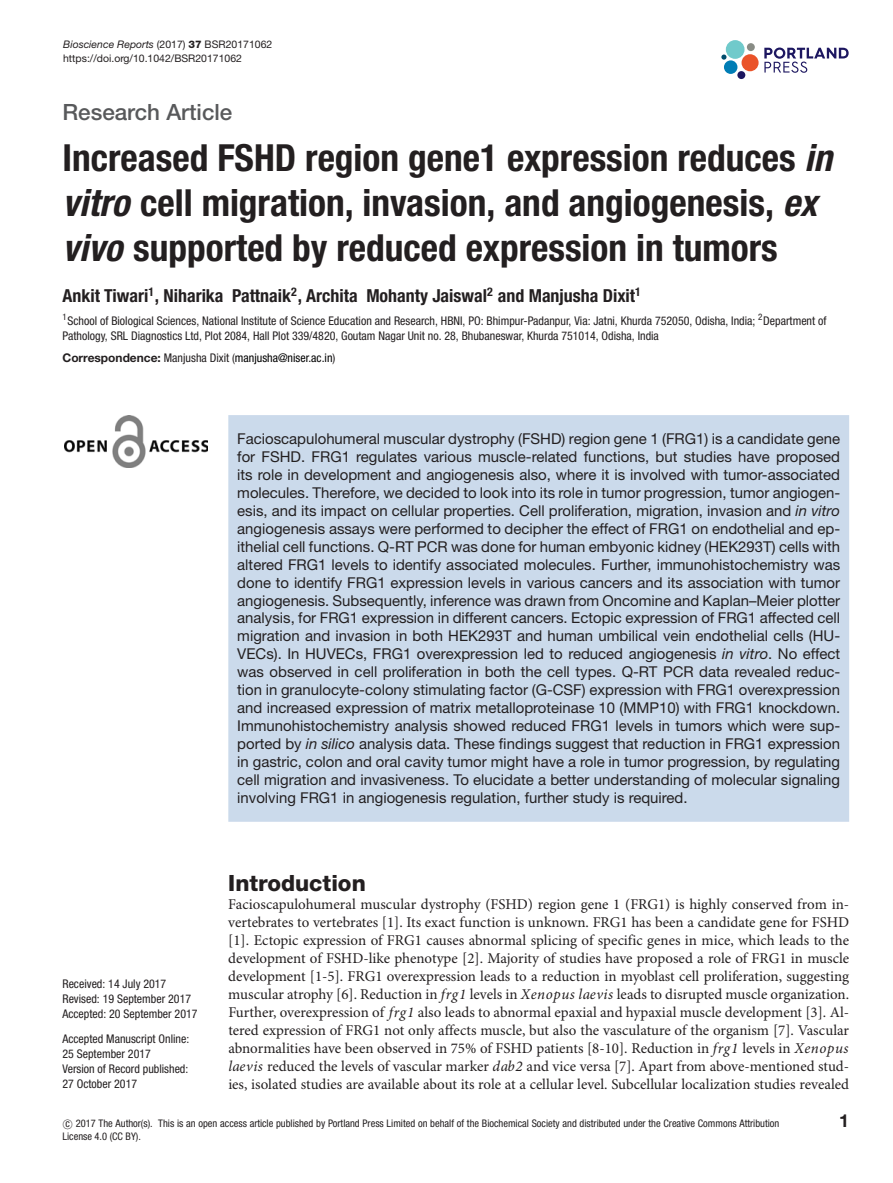
<style>
.page{position:relative;width:893px;height:1183px;background:#fff}
.page>*{position:absolute;margin:0;border:0;box-sizing:border-box;transform-origin:0 0}
.t1{font:700 condensed 37.35px/44.8px "Helvetica Neue LT Std";color:#231f20}
.t2{font:500 22.35px "Helvetica Neue LT Std";color:#58595b}
.t3{font:800 22.35px "Helvetica Neue LT Std";color:#231f20}
.t4{font:700 condensed 18px "Helvetica Neue LT Std";color:#231f20}
.t5{font:700 18px "Helvetica Neue LT Std";color:#231f20}
.t6{font:15px/18px "Helvetica Neue LT Std";color:#231f20;text-align:justify}
.t7{font:15px/18px "Minion Pro";color:#231f20;text-align:justify}
.t8{font:condensed 12px/15px "Helvetica Neue LT Std";color:#231f20}
.t9{font:condensed 12px "Helvetica Neue LT Std";color:#000}
.t10{font:condensed 10.5px/13.5px "Helvetica Neue LT Std";color:#231f20}
.t11{font:10.5px/13.5px "Helvetica Neue LT Std";color:#231f20}
.s1{font-style:italic}
.s2{font-weight:800}
.s3{font-weight:700;font-stretch:normal;color:#231f20}
.s4{color:#231f20}
.s5{font-family:"CMSY10";font-stretch:normal}
</style>
<div class="page">
<svg style="left:764px;top:48px;width:85px;height:25px"></svg>
<div style="left:726px;top:40px;width:18px;height:19px;background:#70cacb;border-radius:50%"></div>
<div style="left:741px;top:54px;width:18px;height:17px;background:#ea5329;border-radius:50%"></div>
<div style="left:724px;top:60px;width:13px;height:14px;background:#007db5;border-radius:50%"></div>
<div style="left:737px;top:71px;width:8px;height:8px;background:#1d1760;border-radius:50%"></div>
<div style="left:747px;top:43px;width:8px;height:8px;background:#888c85;border-radius:50%"></div>
<svg style="left:721px;top:54px;width:5px;height:6px"></svg>
<img style="left:65px;top:415px;width:143px;height:52px">
<div style="left:228px;top:415px;width:621px;height:406px;background:#cbdaeb"></div>
<p class="t11" style="left:63px;top:39px;width:211px"><span class="s1">Bioscience Reports</span> (2017) <span class="s2">37</span> BSR20171062 https://doi.org/10.1042/BSR20171062</p>
<h2 class="t2" style="left:62px;top:104px;width:171px">Research Article</h2>
<h1 class="t1" style="left:62px;top:138px;width:771px">Increased FSHD region gene1 expression reduces <span class="s1">in vitro</span> cell migration, invasion, and angiogenesis, <span class="s1">ex vivo</span> supported by reduced expression in tumors</h1>
<p class="t4" style="left:62px;top:289px;width:580px">Ankit Tiwari<sup>1</sup>, Niharika Pattnaik<sup>2</sup>, Archita Mohanty Jaiswal<sup>2</sup> and Manjusha Dixit<sup>1</sup></p>
<p class="t8" style="left:62px;top:314px;width:766px"><sup>1</sup>School of Biological Sciences, National Institute of Science Education and Research, HBNI, PO: Bhimpur-Padanpur, Via: Jatni, Khurda 752050, Odisha, India; <sup>2</sup>Department of<br>Pathology, SRL Diagnostics Ltd, Plot 2084, Hall Plot 339/4820, Goutam Nagar Unit no. 28, Bhubaneswar, Khurda 751014, Odisha, India</p>
<p class="t9" style="left:62px;top:353px;width:274px"><span class="s3">Correspondence:</span> <span class="s4">Manjusha Dixit (</span>manjusha@niser.ac.in<span class="s4">)</span></p>
<p class="t6" style="left:237px;top:431px;width:604px">Facioscapulohumeral muscular dystrophy (FSHD) region gene 1 (FRG1) is a candidate gene for FSHD. FRG1 regulates various muscle-related functions, but studies have proposed its role in development and angiogenesis also, where it is involved with tumor-associated molecules. Therefore, we decided to look into its role in tumor progression, tumor angiogen&shy;esis, and its impact on cellular properties. Cell proliferation, migration, invasion and <span class="s1">in vitro </span>angiogenesis assays were performed to decipher the effect of FRG1 on endothelial and ep&shy;ithelial cell functions. Q-RT PCR was done for human embyonic kidney (HEK293T) cells with altered FRG1 levels to identify associated molecules. Further, immunohistochemistry was done to identify FRG1 expression levels in various cancers and its association with tumor angiogenesis. Subsequently, inference was drawn from Oncomine and Kaplan–Meier plotter analysis, for FRG1 expression in different cancers. Ectopic expression of FRG1 affected cell migration and invasion in both HEK293T and human umbilical vein endothelial cells (HU-VECs). In HUVECs, FRG1 overexpression led to reduced angiogenesis <span class="s1">in vitro</span>. No effect was observed in cell proliferation in both the cell types. Q-RT PCR data revealed reduc&shy;tion in granulocyte-colony stimulating factor (G-CSF) expression with FRG1 overexpression and increased expression of matrix metalloproteinase 10 (MMP10) with FRG1 knockdown.<br>Immunohistochemistry analysis showed reduced FRG1 levels in tumors which were sup&shy;ported by <span class="s1">in silico</span> analysis data. These findings suggest that reduction in FRG1 expression in gastric, colon and oral cavity tumor might have a role in tumor progression, by regulating cell migration and invasiveness. To elucidate a better understanding of molecular signaling involving FRG1 in angiogenesis regulation, further study is required.</p>
<h2 class="t3" style="left:228px;top:874px;width:139px">Introduction</h2>
<p class="t7" style="left:228px;top:896px;width:622px">Facioscapulohumeral muscular dystrophy (FSHD) region gene 1 (FRG1) is highly conserved from in&shy;vertebrates to vertebrates [1]. Its exact function is unknown. FRG1 has been a candidate gene for FSHD [1]. Ectopic expression of FRG1 causes abnormal splicing of specific genes in mice, which leads to the development of FSHD-like phenotype [2]. Majority of studies have proposed a role of FRG1 in muscle development [1-5]. FRG1 overexpression leads to a reduction in myoblast cell proliferation, suggesting muscular atrophy [6]. Reduction in <span class="s1">frg1</span> levels in <span class="s1">Xenopus laevis</span> leads to disrupted muscle organization.<br>Further, overexpression of <span class="s1">frg1</span> also leads to abnormal epaxial and hypaxial muscle development [3]. Al&shy;tered expression of FRG1 not only affects muscle, but also the vasculature of the organism [7]. Vascular abnormalities have been observed in 75% of FSHD patients [8-10]. Reduction in <span class="s1">frg1</span> levels in <span class="s1">Xenopus laevis</span> reduced the levels of vascular marker <span class="s1">dab2</span> and vice versa [7]. Apart from above-mentioned stud&shy;ies, isolated studies are available about its role at a cellular level. Subcellular localization studies revealed</p>
<p class="t10" style="left:62px;top:1117px;width:718px"><span class="s5">-</span>c 2017 The Author(s). This is an open access article published by Portland Press Limited on behalf of the Biochemical Society and distributed under the Creative Commons Attribution<br>License 4.0 (CC BY).</p>
<p class="t5" style="left:839px;top:1113px;width:11px">1</p>
<p class="t8" style="left:62px;top:976px;width:137px">Received: 14 July 2017<br>Revised: 19 September 2017<br>Accepted: 20 September 2017</p>
<p class="t8" style="left:62px;top:1032px;width:128px">Accepted Manuscript Online:<br>25 September 2017<br>Version of Record published:<br>27 October 2017</p>
</div>
